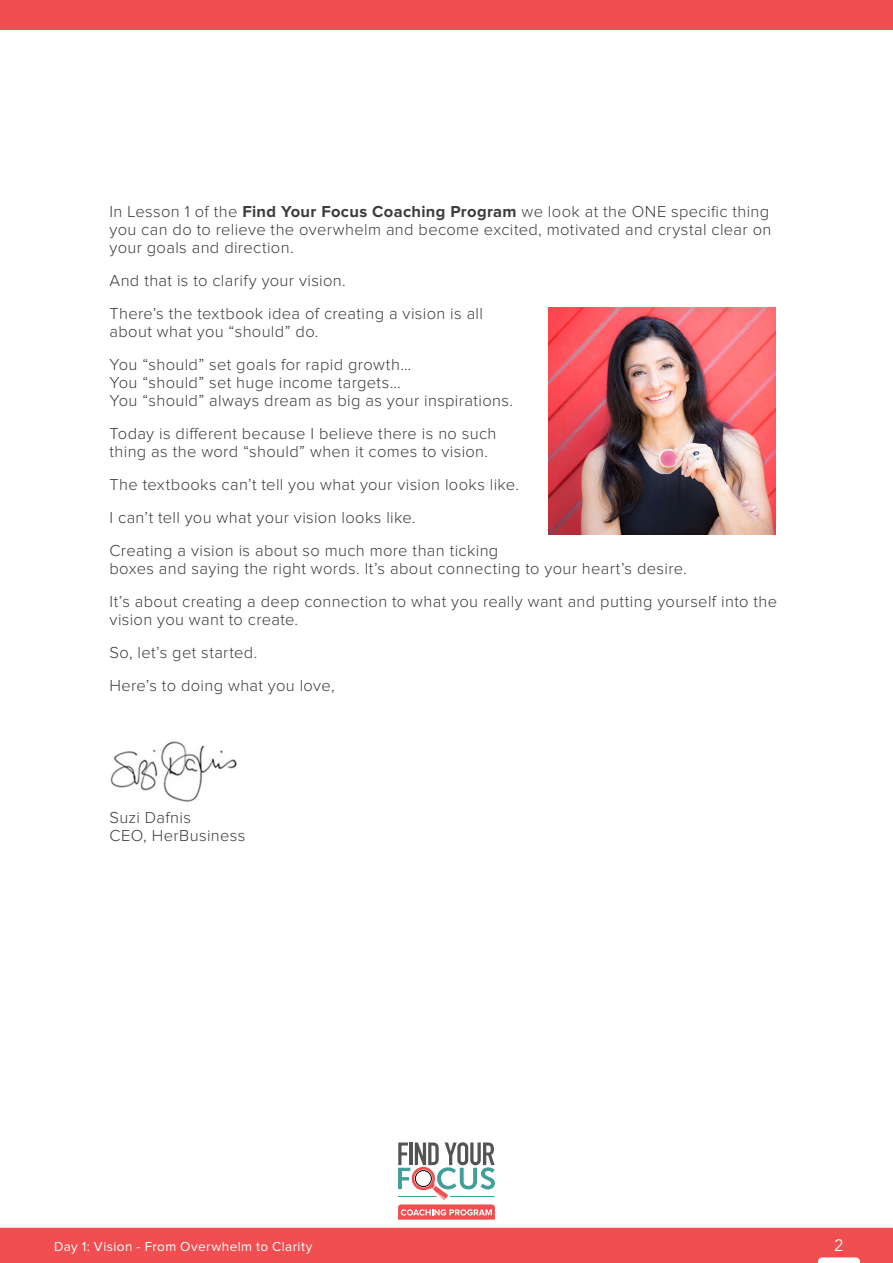
<style>
.page{position:relative;width:893px;height:1263px;background:#fff}
.page>*{position:absolute;margin:0;border:0;box-sizing:border-box;transform-origin:0 0}
.t1{font:300 16.5px/33px "Proxima Nova";letter-spacing:.02em;color:#3d3d3d}
.t2{font:16.5px "Avenir Next";color:#fff}
.t3{font:13.5px "Proxima Nova";letter-spacing:.03em;color:#fff}
.s1{font-weight:700}
</style>
<div class="page">
<div style="left:0;top:0;width:893px;height:30px;background:#f04e51"></div>
<div style="left:0;top:1228px;width:893px;height:35px;background:#f04e51"></div>
<svg style="left:398px;top:1142px;width:97px;height:77px"></svg>
<img style="left:110px;top:741px;width:127px;height:60px">
<img style="left:549px;top:308px;width:226px;height:226px">
<p class="t1" style="left:110px;top:203px;width:663px;line-height:18px">In Lesson 1 of the <span class="s1">Find Your Focus Coaching Program</span> we look at the ONE specific thing you can do to relieve the overwhelm and become excited, motivated and crystal clear on your goals and direction.</p>
<p class="t1" style="left:110px;top:265px;width:375px">And that is to clarify your vision.<br>There’s the textbook idea of creating a vision is all</p>
<p class="t1" style="left:110px;top:316px;width:303px">about what you “should” do.<br>You “should” set goals for rapid growth…</p>
<p class="t1" style="left:110px;top:374px;width:405px;line-height:18px">You “should” set huge income targets…<br>You “should” always dream as big as your inspirations.</p>
<p class="t1" style="left:110px;top:425px;width:388px;line-height:18px">Today is different because I believe there is no such thing as the word “should” when it comes to vision.</p>
<p class="t1" style="left:110px;top:469px;width:411px">The textbooks can’t tell you what your vision looks like.<br>I can’t tell you what your vision looks like.<br>Creating a vision is about so much more than ticking</p>
<p class="t1" style="left:110px;top:553px;width:669px">boxes and saying the right words. It’s about connecting to your heart’s desire.<br>It’s about creating a deep connection to what you really want and putting yourself into the</p>
<p class="t1" style="left:110px;top:604px;width:227px">vision you want to create.<br>So, let’s get started.<br>Here’s to doing what you love,</p>
<p class="t1" style="left:110px;top:809px;width:137px;line-height:18px">Suzi Dafnis<br>CEO, HerBusiness</p>
<p class="t3" style="left:54px;top:1240px;width:260px">Day 1: Vision - From Overwhelm to Clarity</p>
<p class="t2" style="left:834px;top:1231px;width:11px">2</p>
</div>
